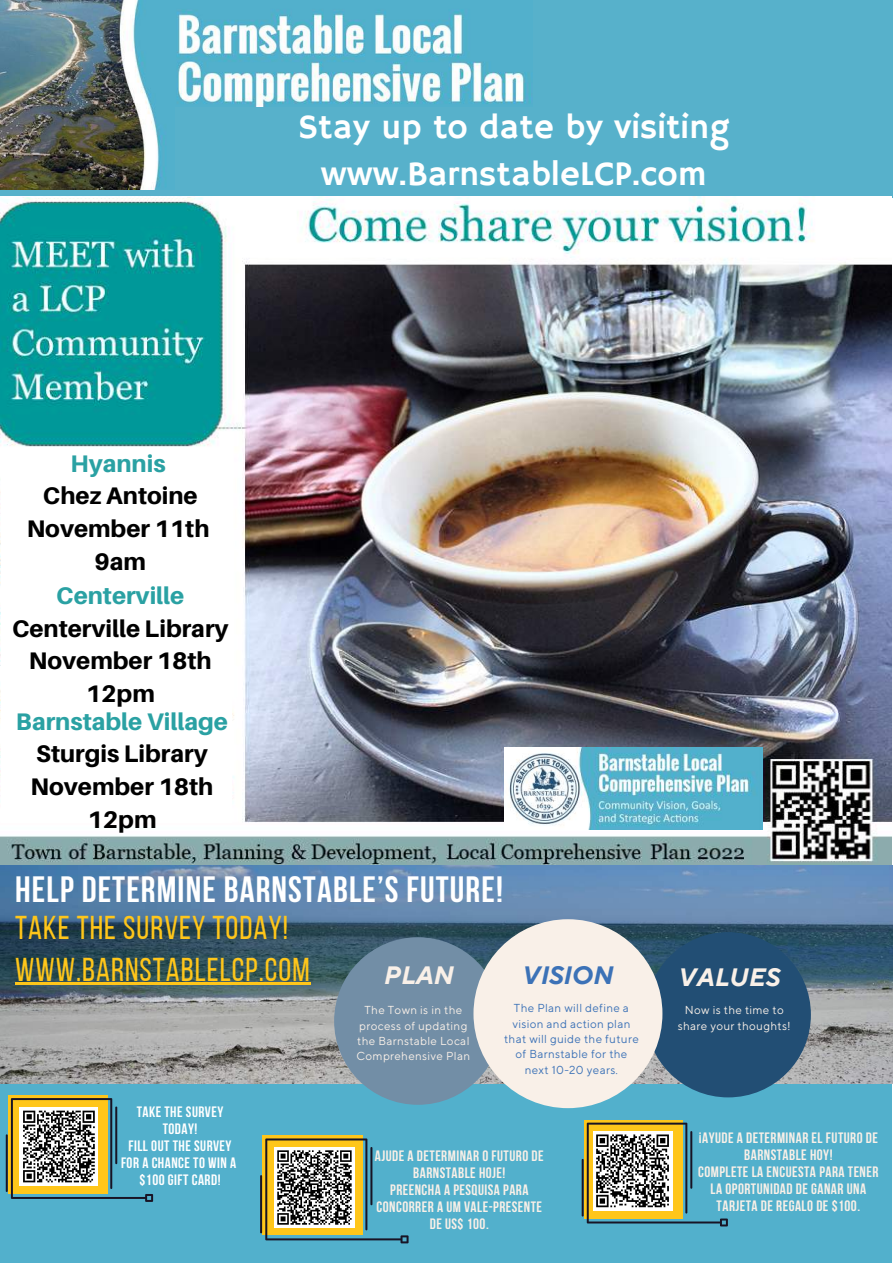
<style>
.page{position:relative;width:893px;height:1264px;background:#fff}
.page>*{position:absolute;margin:0;border:0;box-sizing:border-box;transform-origin:0 0}
.t1{font:700 36.45px "Bebas Neue";letter-spacing:.03em;color:#fff}
.t2{font:34.5px/47.2px "Hammersmith One";color:#fff;text-align:center}
.t3{font:33px/41.7px "Bebas Neue";letter-spacing:.03em;color:#ffc61a}
.t4{font:italic 700 25.05px "TT Norms Pro";color:#f9f0e8}
.t5{font:italic 700 25.05px "TT Norms Pro";color:#3c72b7}
.t6{font:800 24px/32.5px "Aileron";color:#000;text-align:center}
.t7{font:800 24px "Aileron";color:#2aa1a3}
.t8{font:700 15px/16.8px "Bebas Neue";letter-spacing:.03em;color:#f9f0e8;text-align:center}
.t9{font:700 15px/16.8px "Bebas Neue";letter-spacing:.03em;color:#fff;text-align:center}
.t10{font:11.55px/15.3px "TT Norms Pro";letter-spacing:.03em;color:#f9f0e8;text-align:center}
.t11{font:11.55px/15.3px "TT Norms Pro";letter-spacing:.03em;color:#3c72b7;text-align:center}
</style>
<div class="page">
<div style="left:0;top:0;width:892px;height:198px;background:#57b1cb"></div>
<img style="left:0;top:0;width:532px;height:190px">
<div style="left:175px;top:107px;width:500px;height:91px;background:#57b1cb"></div>
<img style="left:0;top:197px;width:892px;height:883px">
<div style="left:2px;top:467px;width:230px;height:356px;background:#fff"></div>
<div style="left:0;top:1080px;width:892px;height:182px;background:#52b0cc"></div>
<div style="left:334px;top:937px;width:167px;height:167px;background:#728ea6;border-radius:50%"></div>
<div style="left:645px;top:932px;width:165px;height:165px;background:#224e74;border-radius:50%"></div>
<div style="left:473px;top:919px;width:189px;height:189px;background:#f9f0e8;border-radius:50%"></div>
<div style="left:8px;top:1095px;width:99px;height:98px;background:#ffc61a"></div>
<svg style="left:6px;top:1098px;width:147px;height:103px"></svg>
<div style="left:262px;top:1135px;width:100px;height:100px;background:#ffc61a"></div>
<svg style="left:260px;top:1138px;width:148px;height:105px"></svg>
<div style="left:583px;top:1119px;width:99px;height:99px;background:#ffc61a"></div>
<svg style="left:581px;top:1122px;width:146px;height:104px"></svg>
<img style="left:505px;top:747px;width:257px;height:82px">
<hr style="left:15px;top:982px;width:295px;height:3px;background:#ffc61a">
<h2 class="t2" style="left:298px;top:105px;width:433px">Stay up to date by visiting www.BarnstableLCP.com</h2>
<h3 class="t7" style="left:70px;top:448px;width:97px">Hyannis</h3>
<h3 class="t6" style="left:27px;top:479px;width:184px">Chez Antoine<br>November 11th<br>9am</h3>
<h3 class="t7" style="left:56px;top:581px;width:129px">Centerville</h3>
<h3 class="t6" style="left:12px;top:611px;width:218px">Centerville Library<br>November 18th<br>12pm</h3>
<h3 class="t7" style="left:16px;top:706px;width:213px">Barnstable Village</h3>
<h3 class="t6" style="left:31px;top:737px;width:184px">Sturgis Library<br>November 18th<br>12pm</h3>
<h1 class="t1" style="left:15px;top:875px;width:489px">HELP DETERMINE BARNSTABLE’S FUTURE!</h1>
<h3 class="t3" style="left:15px;top:909px;width:296px">TAKE THE SURVEY TODAY!<br>WWW.BARNSTABLELCP.COM</h3>
<p class="t9" style="left:121px;top:1104px;width:117px">TAKE THE SURVEY<br>TODAY!<br>FILL OUT THE SURVEY<br>FOR A CHANCE TO WIN A $100 GIFT CARD!</p>
<h3 class="t4" style="left:383px;top:960px;width:71px">PLAN</h3>
<h3 class="t5" style="left:521px;top:960px;width:92px">VISION</h3>
<h3 class="t4" style="left:677px;top:962px;width:103px">VALUES</h3>
<p class="t10" style="left:356px;top:1002px;width:115px">The Town is in the process of updating the Barnstable Local<br>Comprehensive Plan</p>
<p class="t11" style="left:504px;top:1001px;width:136px">The Plan will define a vision and action plan that will guide the future of Barnstable for the next 10-20 years.</p>
<p class="t10" style="left:677px;top:1002px;width:115px">Now is the time to share your thoughts!</p>
<p class="t8" style="left:375px;top:1149px;width:170px">AJUDE A DETERMINAR O FUTURO DE<br>BARNSTABLE HOJE!<br>PREENCHA A PESQUISA PARA<br>CONCORRER A UM VALE-PRESENTE<br>DE US$ 100.</p>
<p class="t8" style="left:698px;top:1131px;width:182px">¡AYUDE A DETERMINAR EL FUTURO DE<br>BARNSTABLE HOY!<br>COMPLETE LA ENCUESTA PARA TENER<br>LA OPORTUNIDAD DE GANAR UNA<br>TARJETA DE REGALO DE $100.</p>
</div>
